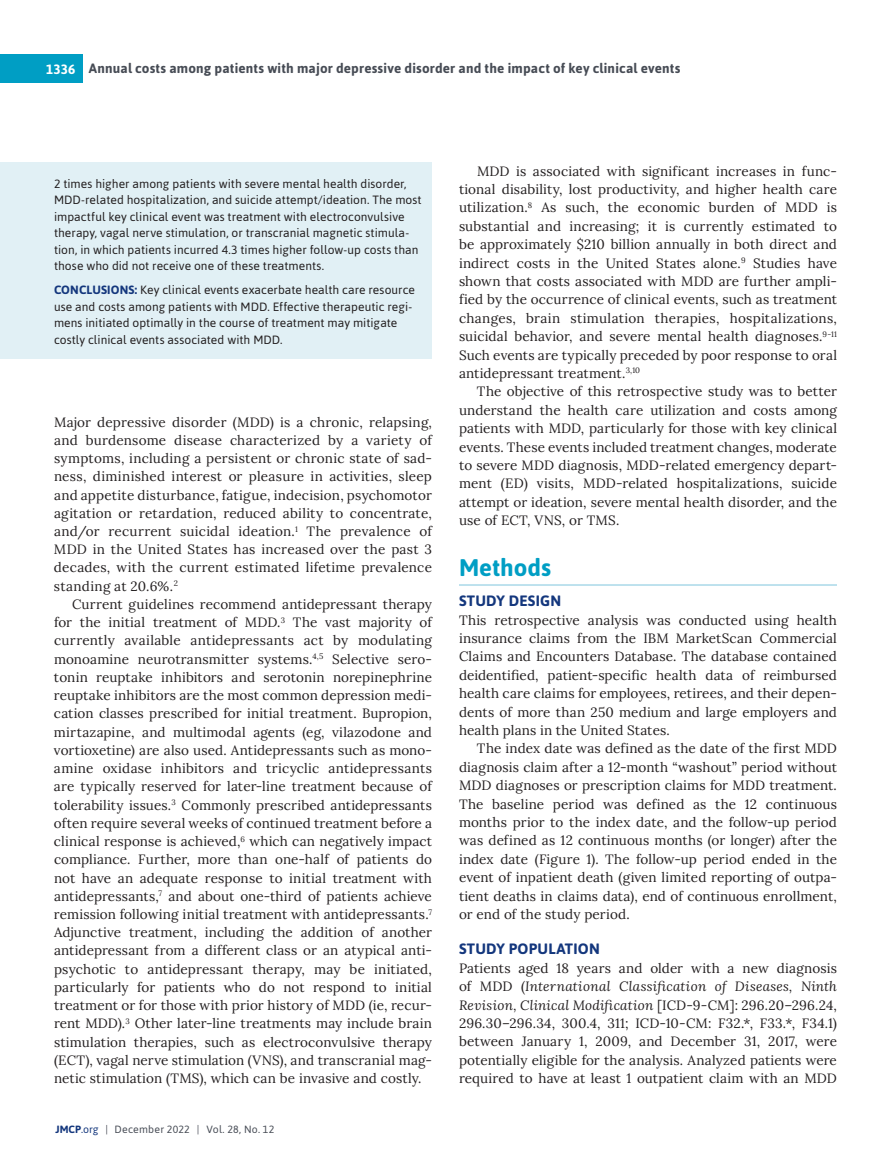
<style>
.page{position:relative;width:891px;height:1175px;background:#fff}
.page>*{position:absolute;margin:0;border:0;box-sizing:border-box;transform-origin:0 0}
.t1{font:700 24px "Asap";color:#009ec4}
.t2{font:700 15px "Asap";letter-spacing:.015em;color:#14377d}
.t3{font:13.5px/18.5px "Lora";letter-spacing:.01em;color:#231f20;text-align:justify}
.t4{font:700 13.5px "Asap";letter-spacing:.015em;color:#474c55}
.t5{font:12px/16.5px "Asap";color:#231f20}
.t6{font:10.5px "Asap";letter-spacing:.02em;color:#474c55}
.s1{color:#fff}
.s2{font-weight:700;color:#14377d}
.s3{color:#14377d}
.s4{font-style:italic}
</style>
<div class="page">
<div style="left:0;top:54px;width:82px;height:29px;background:#009ec4"></div>
<hr style="left:459px;top:584px;width:378px;height:1px;background:#7fc6dd">
<div style="left:0;top:162px;width:432px;height:197px;background:#e1f0f5"></div>
<p class="t4" style="left:46px;top:61px;width:636px"><span class="s1">1336</span> Annual costs among patients with major depressive disorder and the impact of key clinical events</p>
<p class="t5" style="left:54px;top:175px;width:369px">2 times higher among patients with severe mental health disorder, MDD-related hospitalization, and suicide attempt/ideation. The most impactful key clinical event was treatment with electroconvulsive therapy, vagal nerve stimulation, or transcranial magnetic stimula&shy;tion, in which patients incurred 4.3 times higher follow-up costs than those who did not receive one of these treatments.</p>
<p class="t5" style="left:54px;top:281px;width:362px"><span class="s2">CONCLUSIONS:</span> Key clinical events exacerbate health care resource use and costs among patients with MDD. Effective therapeutic regi&shy;mens initiated optimally in the course of treatment may mitigate costly clinical events associated with MDD.</p>
<p class="t3" style="left:54px;top:412px;width:380px">Major depressive disorder (MDD) is a chronic, relapsing, and burdensome disease characterized by a variety of symptoms, including a persistent or chronic state of sad&shy;ness, diminished interest or pleasure in activities, sleep and appetite disturbance, fatigue, indecision, psychomotor agitation or retardation, reduced ability to concentrate, and/or recurrent suicidal ideation.<sup>1</sup> The prevalence of MDD in the United States has increased over the past 3 decades, with the current estimated lifetime prevalence standing at 20.6%.<sup>2</sup></p>
<p class="t3" style="left:54px;top:594px;width:380px;text-indent:18px">Current guidelines recommend antidepressant therapy for the initial treatment of MDD.<sup>3</sup> The vast majority of currently available antidepressants act by modulating monoamine neurotransmitter systems.<sup>4,5</sup> Selective sero&shy;tonin reuptake inhibitors and serotonin norepinephrine reuptake inhibitors are the most common depression medi&shy;cation classes prescribed for initial treatment. Bupropion, mirtazapine, and multimodal agents (eg, vilazodone and vortioxetine) are also used. Antidepressants such as mono&shy;amine oxidase inhibitors and tricyclic antidepressants are typically reserved for later-line treatment because of tolerability issues.<sup>3</sup> Commonly prescribed antidepressants often require several weeks of continued treatment before a clinical response is achieved,<sup>6</sup> which can negatively impact compliance. Further, more than one-half of patients do not have an adequate response to initial treatment with antidepressants,<sup>7</sup> and about one-third of patients achieve remission following initial treatment with antidepressants.<sup>7<br></sup>Adjunctive treatment, including the addition of another antidepressant from a different class or an atypical anti&shy;psychotic to antidepressant therapy, may be initiated, particularly for patients who do not respond to initial treatment or for those with prior history of MDD (ie, recur&shy;rent MDD).<sup>3</sup> Other later-line treatments may include brain stimulation therapies, such as electroconvulsive therapy (ECT), vagal nerve stimulation (VNS), and transcranial mag&shy;netic stimulation (TMS), which can be invasive and costly.</p>
<p class="t6" style="left:56px;top:1122px;width:220px"><span class="s2">JMCP</span><span class="s3">.org</span> | December 2022 | Vol. 28, No. 12</p>
<p class="t3" style="left:459px;top:161px;width:380px;text-indent:18px">MDD is associated with significant increases in func&shy;tional disability, lost productivity, and higher health care utilization.<sup>8</sup> As such, the economic burden of MDD is substantial and increasing; it is currently estimated to be approximately $210 billion annually in both direct and indirect costs in the United States alone.<sup>9</sup> Studies have shown that costs associated with MDD are further ampli&shy;fied by the occurrence of clinical events, such as treatment changes, brain stimulation therapies, hospitalizations, suicidal behavior, and severe mental health diagnoses.<sup>9-11<br></sup>Such events are typically preceded by poor response to oral antidepressant treatment.<sup>3,10</sup></p>
<p class="t3" style="left:459px;top:381px;width:380px;text-indent:18px">The objective of this retrospective study was to better understand the health care utilization and costs among patients with MDD, particularly for those with key clinical events. These events included treatment changes, moderate to severe MDD diagnosis, MDD-related emergency depart&shy;ment (ED) visits, MDD-related hospitalizations, suicide attempt or ideation, severe mental health disorder, and the use of ECT, VNS, or TMS.</p>
<h1 class="t1" style="left:459px;top:554px;width:93px">Methods</h1>
<p class="t2" style="left:459px;top:592px;width:104px">STUDY DESIGN</p>
<p class="t3" style="left:459px;top:609px;width:380px">This retrospective analysis was conducted using health insurance claims from the IBM MarketScan Commercial Claims and Encounters Database. The database contained deidentified, patient-specific health data of reimbursed health care claims for employees, retirees, and their depen&shy;dents of more than 250 medium and large employers and health plans in the United States.</p>
<p class="t3" style="left:459px;top:738px;width:380px;text-indent:18px">The index date was defined as the date of the first MDD diagnosis claim after a 12-month “washout” period without MDD diagnoses or prescription claims for MDD treatment.<br>The baseline period was defined as the 12 continuous months prior to the index date, and the follow-up period was defined as 12 continuous months (or longer) after the index date (Figure 1). The follow-up period ended in the event of inpatient death (given limited reporting of outpa&shy;tient deaths in claims data), end of continuous enrollment, or end of the study period.</p>
<p class="t2" style="left:459px;top:939px;width:142px">STUDY POPULATION</p>
<p class="t3" style="left:459px;top:958px;width:380px">Patients aged 18 years and older with a new diagnosis of MDD (<span class="s4">International Classification of Diseases, Ninth Revision, Clinical Modification</span> [ICD-9-CM]: 296.20–296.24, 296.30–296.34, 300.4, 311; ICD-10-CM: F32.*, F33.*, F34.1) between January 1, 2009, and December 31, 2017, were potentially eligible for the analysis. Analyzed patients were required to have at least 1 outpatient claim with an MDD</p>
</div>
